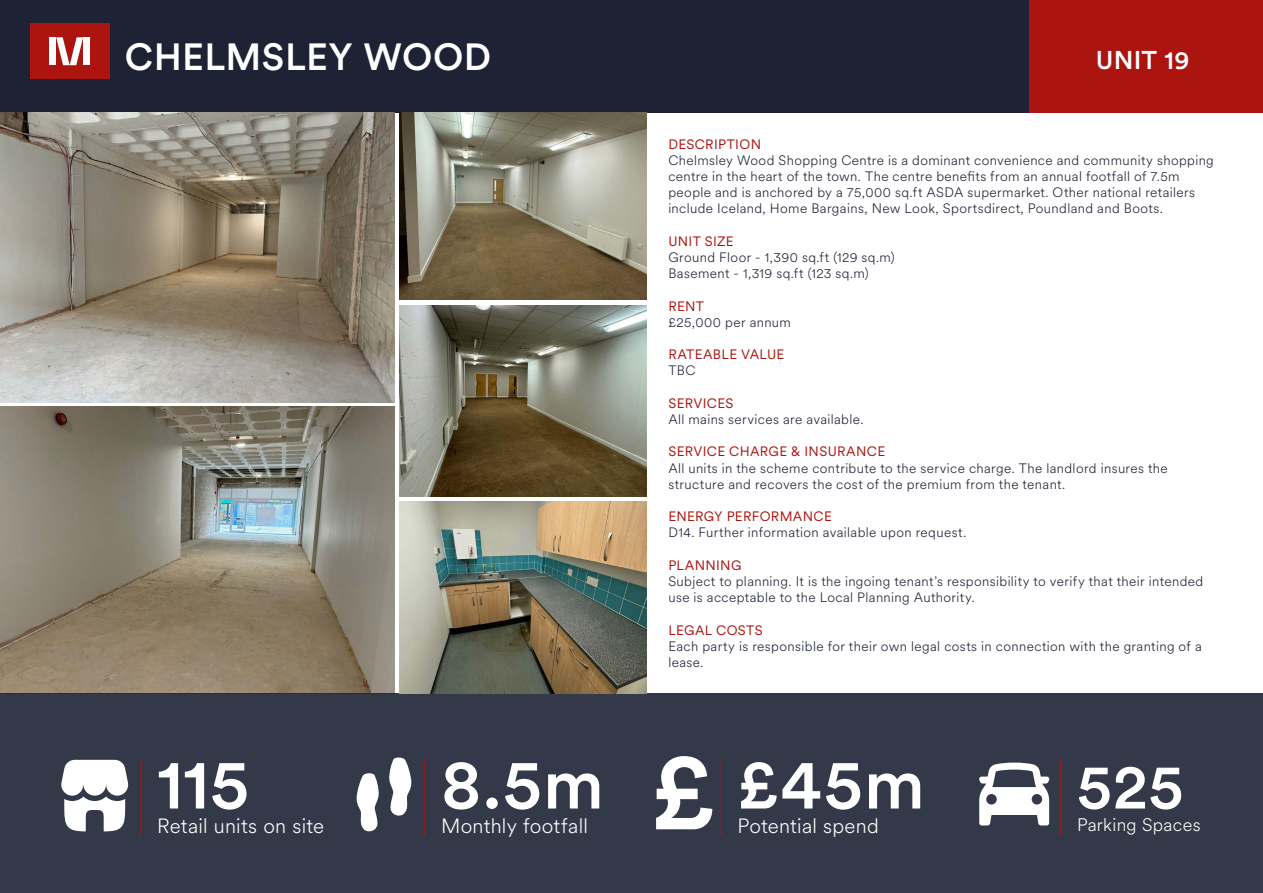
<style>
.page{position:relative;width:1263px;height:893px;background:#fff}
.page>*{position:absolute;margin:0;border:0;box-sizing:border-box;transform-origin:0 0}
.t1{font:500 70.05px "Circular XX";letter-spacing:.015em;color:#fff}
.t2{font:500 63px "Circular XX";color:#fff}
.t3{font:500 37.5px "Circular XX";letter-spacing:.015em;color:#fff}
.t4{font:500 25.5px "Circular XX";letter-spacing:.015em;color:#fff}
.t5{font:300 20.4px "Circular XX";letter-spacing:.01em;color:#fff}
.t6{font:300 18px "Circular XX";letter-spacing:.015em;color:#fff}
.t7{font:300 13.5px/16.2px "Circular XX";letter-spacing:.03em;color:#1d2335}
.t8{font:13.5px "Circular XX";letter-spacing:.025em;color:#ac1410}
</style>
<div class="page">
<img style="left:0;top:407px;width:395px;height:286px">
<div style="left:0;top:693px;width:1263px;height:200px;background:#343949"></div>
<hr style="left:424px;top:759px;width:2px;height:77px;background:#ac1410">
<svg style="left:357px;top:773px;width:22px;height:58px"></svg>
<svg style="left:389px;top:757px;width:22px;height:59px"></svg>
<hr style="left:721px;top:759px;width:1px;height:77px;background:#ac1410">
<svg style="left:656px;top:756px;width:56px;height:73px"></svg>
<hr style="left:1060px;top:759px;width:1px;height:77px;background:#ac1410">
<svg style="left:979px;top:763px;width:71px;height:62px"></svg>
<hr style="left:140px;top:759px;width:2px;height:77px;background:#ac1410">
<svg style="left:61px;top:760px;width:68px;height:71px"></svg>
<div style="left:0;top:0;width:1263px;height:113px;background:#1d2335"></div>
<div style="left:1030px;top:0;width:233px;height:113px;background:#ac1410"></div>
<img style="left:0;top:113px;width:395px;height:289px">
<img style="left:400px;top:113px;width:246px;height:187px">
<img style="left:400px;top:305px;width:246px;height:191px">
<img style="left:400px;top:502px;width:246px;height:191px">
<div style="left:30px;top:23px;width:80px;height:56px;background:#ac1410"></div>
<div style="left:83px;top:37px;width:7px;height:28px;background:#fff"></div>
<div style="left:50px;top:37px;width:6px;height:28px;background:#fff"></div>
<svg style="left:56px;top:37px;width:27px;height:28px"></svg>
<h3 class="t3" style="left:125px;top:31px;width:368px">CHELMSLEY WOOD</h3>
<h3 class="t4" style="left:1096px;top:43px;width:95px">UNIT 19</h3>
<h1 class="t1" style="left:157px;top:736px;width:94px">115</h1>
<h3 class="t5" style="left:157px;top:812px;width:169px">Retail units on site</h3>
<h1 class="t1" style="left:441px;top:736px;width:164px">8.5m</h1>
<h3 class="t5" style="left:441px;top:812px;width:148px">Monthly footfall</h3>
<p class="t8" style="left:668px;top:135px;width:94px">DESCRIPTION</p>
<p class="t7" style="left:668px;top:151px;width:547px">Chelmsley Wood Shopping Centre is a dominant convenience and community shopping centre in the heart of the town. The centre benefits from an annual footfall of 7.5m people and is anchored by a 75,000 sq.ft ASDA supermarket. Other national retailers include Iceland, Home Bargains, New Look, Sportsdirect, Poundland and Boots.</p>
<p class="t8" style="left:668px;top:232px;width:67px">UNIT SIZE</p>
<p class="t7" style="left:668px;top:249px;width:228px">Ground Floor - 1,390 sq.ft (129 sq.m)<br>Basement - 1,319 sq.ft (123 sq.m)</p>
<p class="t8" style="left:668px;top:297px;width:37px">RENT</p>
<p class="t7" style="left:668px;top:313px;width:124px">£25,000 per annum</p>
<p class="t8" style="left:668px;top:345px;width:118px">RATEABLE VALUE</p>
<p class="t7" style="left:668px;top:362px;width:29px">TBC</p>
<p class="t8" style="left:668px;top:394px;width:67px">SERVICES</p>
<p class="t7" style="left:668px;top:411px;width:197px">All mains services are available.</p>
<p class="t8" style="left:668px;top:443px;width:218px">SERVICE CHARGE &amp; INSURANCE</p>
<p class="t7" style="left:668px;top:459px;width:501px">All units in the scheme contribute to the service charge. The landlord insures the structure and recovers the cost of the premium from the tenant.</p>
<p class="t8" style="left:668px;top:507px;width:165px">ENERGY PERFORMANCE</p>
<p class="t7" style="left:668px;top:524px;width:299px">D14. Further information available upon request.</p>
<p class="t8" style="left:668px;top:556px;width:75px">PLANNING</p>
<p class="t7" style="left:668px;top:573px;width:536px">Subject to planning. It is the ingoing tenant’s responsibility to verify that their intended use is acceptable to the Local Planning Authority.</p>
<p class="t8" style="left:668px;top:621px;width:96px">LEGAL COSTS</p>
<p class="t7" style="left:668px;top:637px;width:535px">Each party is responsible for their own legal costs in connection with the granting of a lease.</p>
<h1 class="t1" style="left:737px;top:736px;width:189px">£45m</h1>
<h3 class="t5" style="left:737px;top:812px;width:143px">Potential spend</h3>
<h2 class="t2" style="left:1077px;top:743px;width:108px">525</h2>
<h3 class="t6" style="left:1077px;top:812px;width:125px">Parking Spaces</h3>
</div>
